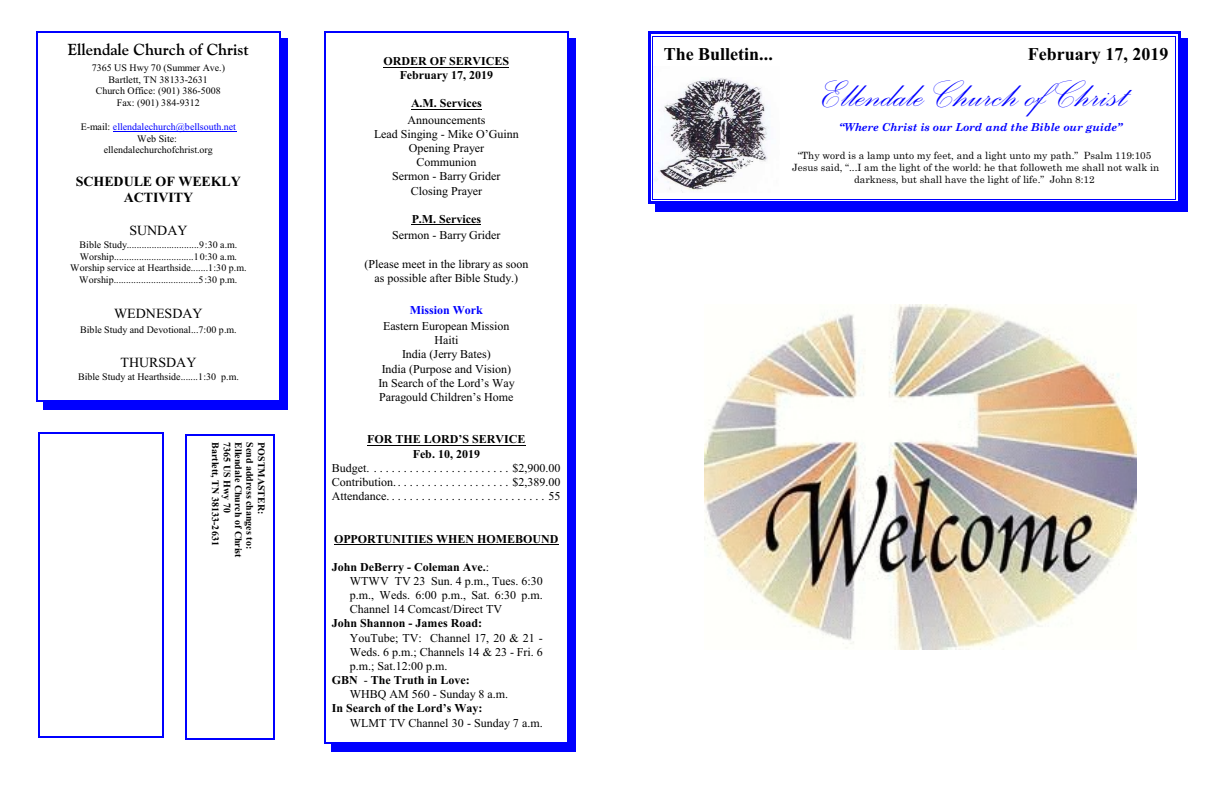
<style>
.page{position:relative;width:1224px;height:792px;background:#fff}
.page>*{position:absolute;margin:0;border:0;box-sizing:border-box;transform-origin:0 0}
.t1{font:48px "Palace Script";color:#00f}
.t2{font:700 18px "Times New Roman";color:#000}
.t3{font:700 16px "Goudy Old Style BT";color:#000}
.t4{font:700 14px/16.4px "Times New Roman";letter-spacing:-.005em;color:#000;text-align:center}
.t5{font:14px "Times New Roman";color:#000}
.t6{font:12px/14.2px "Times New Roman";color:#000;text-align:center}
.t7{font:700 12px/14.2px "Times New Roman";color:#000;text-align:center}
.t8{font:700 12px "Times New Roman";color:#00f}
.t9{font:italic 700 11px "Century Schoolbook";letter-spacing:-.005em;color:#00f}
.t10{font:10px/11.8px "Times New Roman";color:#000;text-align:center}
.t11{font:10px/12.3px "Century Schoolbook";color:#000;text-align:center}
.t12{font:700 10px/11.5px "Times New Roman";color:#000}
.s1{color:#00f}
.s2{font-weight:700}
.s3{font-weight:400}
</style>
<div class="page">
<img style="left:654px;top:78px;width:115px;height:115px">
<hr style="left:652px;top:36px;width:1px;height:163px;background:#00f">
<hr style="left:1175px;top:36px;width:1px;height:163px;background:#00f">
<hr style="left:652px;top:36px;width:524px;height:1px;background:#00f">
<hr style="left:652px;top:199px;width:524px;height:1px;background:#00f">
<hr style="left:648px;top:31px;width:3px;height:173px;background:#00f">
<hr style="left:1178px;top:31px;width:3px;height:173px;background:#00f">
<hr style="left:648px;top:31px;width:533px;height:3px;background:#00f">
<hr style="left:648px;top:201px;width:533px;height:3px;background:#00f">
<div style="left:1181px;top:39px;width:7px;height:172px;background:#00f"></div>
<div style="left:655px;top:204px;width:533px;height:7px;background:#00f"></div>
<img style="left:704px;top:304px;width:432px;height:346px">
<hr style="left:113px;top:132px;width:123px;height:1px;background:#00f">
<hr style="left:36px;top:32px;width:2px;height:370px;background:#00f">
<hr style="left:279px;top:32px;width:2px;height:370px;background:#00f">
<hr style="left:36px;top:32px;width:245px;height:1px;background:#00f">
<hr style="left:36px;top:400px;width:245px;height:2px;background:#00f">
<div style="left:281px;top:39px;width:7px;height:370px;background:#00f"></div>
<div style="left:43px;top:402px;width:245px;height:7px;background:#00f"></div>
<hr style="left:38px;top:432px;width:2px;height:306px;background:#00f">
<hr style="left:162px;top:432px;width:2px;height:306px;background:#00f">
<hr style="left:38px;top:432px;width:126px;height:2px;background:#00f">
<hr style="left:38px;top:736px;width:126px;height:2px;background:#00f">
<hr style="left:383px;top:67px;width:126px;height:1px;background:#000">
<hr style="left:411px;top:109px;width:71px;height:1px;background:#000">
<hr style="left:412px;top:224px;width:69px;height:1px;background:#000">
<hr style="left:367px;top:445px;width:159px;height:1px;background:#000">
<hr style="left:334px;top:544px;width:225px;height:1px;background:#000">
<hr style="left:324px;top:31px;width:2px;height:713px;background:#00f">
<hr style="left:567px;top:31px;width:2px;height:713px;background:#00f">
<hr style="left:324px;top:31px;width:245px;height:2px;background:#00f">
<hr style="left:324px;top:742px;width:245px;height:2px;background:#00f">
<div style="left:569px;top:39px;width:7px;height:712px;background:#00f"></div>
<div style="left:331px;top:744px;width:245px;height:7px;background:#00f"></div>
<hr style="left:185px;top:434px;width:2px;height:306px;background:#00f">
<hr style="left:273px;top:434px;width:2px;height:306px;background:#00f">
<hr style="left:185px;top:434px;width:90px;height:2px;background:#00f">
<hr style="left:185px;top:738px;width:90px;height:2px;background:#00f">
<h3 class="t3" style="left:68px;top:43px;width:182px">Ellendale Church of Christ</h3>
<p class="t10" style="left:92px;top:62px;width:135px">7365 US Hwy 70 (Summer Ave.)<br>Bartlett, TN 38133-2631<br>Church Office: (901) 386-5008<br>Fax: (901) 384-9312</p>
<p class="t10" style="left:81px;top:122px;width:157px">E-mail: <span class="s1">ellendalechurch@bellsouth.net<br></span>Web Site:<br>ellendalechurchofchrist.org</p>
<p class="t4" style="left:76px;top:174px;width:167px">SCHEDULE OF WEEKLY<br>ACTIVITY</p>
<p class="t5" style="left:129px;top:225px;width:60px">SUNDAY</p>
<p class="t10" style="left:70px;top:240px;width:178px">Bible Study.............................9:30 a.m.<br>Worship................................10:30 a.m.<br>Worship service at Hearthside.......1:30 p.m.<br>Worship..................................5:30 p.m.</p>
<p class="t5" style="left:114px;top:308px;width:90px">WEDNESDAY</p>
<p class="t10" style="left:80px;top:324px;width:158px">Bible Study and Devotional...7:00 p.m.</p>
<p class="t5" style="left:120px;top:357px;width:77px">THURSDAY</p>
<p class="t10" style="left:78px;top:372px;width:162px">Bible Study at Hearthside.......1:30 p.m.</p>
<p class="t12" style="left:266px;top:442px;width:117px;rotate:90deg">POSTMASTER:<br>Send address changes to:<br>Ellendale Church of Christ<br>7365 US Hwy 70<br>Bartlett, TN 38133-2631</p>
<p class="t7" style="left:383px;top:55px;width:127px">ORDER OF SERVICES<br>February 17, 2019</p>
<p class="t7" style="left:411px;top:98px;width:72px">A.M. Services</p>
<p class="t6" style="left:374px;top:114px;width:146px">Announcements<br>Lead Singing - Mike O’Guinn<br>Opening Prayer<br>Communion<br>Sermon - Barry Grider<br>Closing Prayer</p>
<p class="t7" style="left:412px;top:213px;width:71px">P.M. Services</p>
<p class="t6" style="left:392px;top:229px;width:110px">Sermon - Barry Grider</p>
<p class="t6" style="left:364px;top:258px;width:166px">(Please meet in the library as soon as possible after Bible Study.)</p>
<p class="t8" style="left:410px;top:306px;width:75px">Mission Work</p>
<p class="t6" style="left:378px;top:320px;width:138px">Eastern European Mission<br>Haiti<br>India (Jerry Bates)<br>India (Purpose and Vision)<br>In Search of the Lord’s Way<br>Paragould Children’s Home</p>
<p class="t7" style="left:367px;top:434px;width:160px">FOR THE LORD’S SERVICE<br>Feb. 10, 2019</p>
<p class="t6" style="left:332px;top:462px;width:230px;text-align:justify">Budget. .......................$2,900.00<br>Contribution.. . . . . . . . . . . . . . . . . . . $2,389.00<br>Attendance...........................55</p>
<p class="t7" style="left:334px;top:533px;width:226px">OPPORTUNITIES WHEN HOMEBOUND</p>
<p class="t6" style="left:350px;top:561px;width:194px;text-align:left;text-indent:-18px"><span class="s2">John DeBerry - Coleman Ave.</span>:<br>WTWV TV 23 Sun. 4 p.m., Tues. 6:30 p.m., Weds. 6:00 p.m., Sat. 6:30 p.m.<br>Channel 14 Comcast/Direct TV</p>
<p class="t7" style="left:332px;top:618px;width:152px">John Shannon - James Road:</p>
<p class="t6" style="left:350px;top:632px;width:194px">YouTube; TV: Channel 17, 20 &amp; 21 -</p>
<p class="t6" style="left:350px;top:646px;width:194px">Weds. 6 p.m.; Channels 14 &amp; 23 - Fri. 6</p>
<p class="t6" style="left:350px;top:660px;width:99px">p.m.; Sat.12:00 p.m.</p>
<p class="t7" style="left:332px;top:674px;width:139px">GBN <span class="s3">-</span> The Truth in Love:</p>
<p class="t6" style="left:350px;top:688px;width:160px">WHBQ AM 560 - Sunday 8 a.m.</p>
<p class="t7" style="left:332px;top:703px;width:152px">In Search of the Lord’s Way:</p>
<p class="t6" style="left:350px;top:717px;width:194px">WLMT TV Channel 30 - Sunday 7 a.m.</p>
<h2 class="t2" style="left:664px;top:48px;width:111px">The Bulletin...</h2>
<h2 class="t2" style="left:1028px;top:48px;width:142px">February 17, 2019</h2>
<h1 class="t1" style="left:821px;top:62px;width:308px">Ellendale Church of Christ</h1>
<p class="t9" style="left:839px;top:122px;width:285px">“Where Christ is our Lord and the Bible our guide”</p>
<p class="t11" style="left:792px;top:150px;width:369px">“Thy word is a lamp unto my feet, and a light unto my path.” Psalm 119:105<br>Jesus said, “...I am the light of the world: he that followeth me shall not walk in darkness, but shall have the light of life.” John 8:12</p>
</div>
